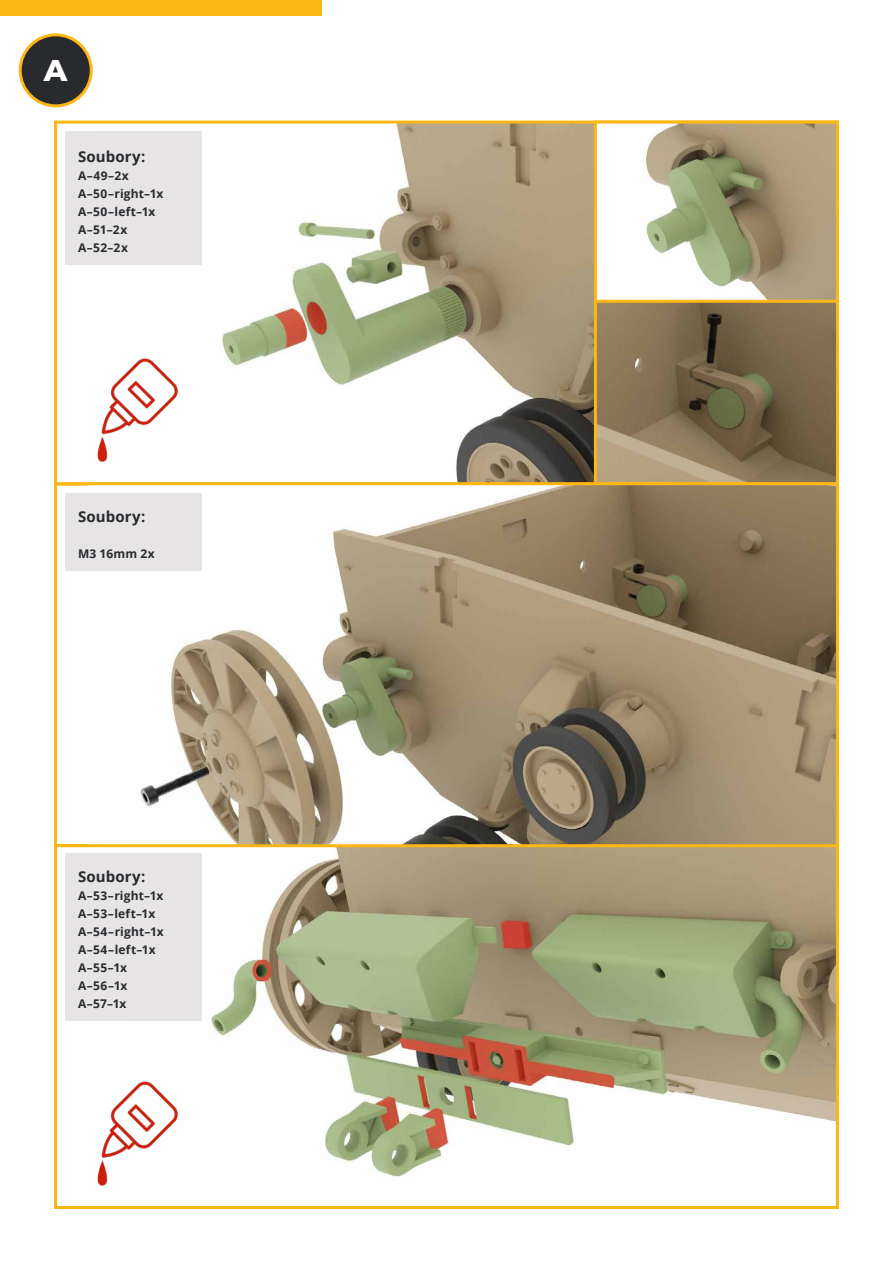
<style>
.page{position:relative;width:893px;height:1263px;background:#fff}
.page>*{position:absolute;margin:0;border:0;box-sizing:border-box;transform-origin:0 0}
.t1{font:800 30px "Montserrat";color:#fff}
.t2{font:700 15px "Open Sans";letter-spacing:.01em;color:#292a2e}
.t3{font:700 12px/18px "Open Sans";letter-spacing:.02em;color:#292a2e}
</style>
<div class="page">
<div style="left:20px;top:35px;width:71px;height:71px;background:#292a2e;border-radius:50%"></div>
<div style="left:19px;top:33px;width:74px;height:74px;border:3px solid #fdb714;border-radius:50%"></div>
<img style="left:211px;top:848px;width:624px;height:329px">
<div style="left:54px;top:844px;width:785px;height:365px;border:3px solid #fdb714"></div>
<img style="left:94px;top:125px;width:500px;height:356px">
<img style="left:598px;top:125px;width:237px;height:356px">
<div style="left:594px;top:121px;width:245px;height:182px;border:3px solid #fdb714"></div>
<div style="left:594px;top:300px;width:245px;height:185px;border:3px solid #fdb714"></div>
<img style="left:140px;top:486px;width:695px;height:357px">
<div style="left:54px;top:482px;width:785px;height:365px;border:3px solid #fdb714"></div>
<div style="left:65px;top:132px;width:137px;height:133px;background:#e6e4e5"></div>
<div style="left:65px;top:493px;width:137px;height:78px;background:#e6e4e5"></div>
<div style="left:65px;top:853px;width:137px;height:168px;background:#e6e4e5"></div>
<img style="left:56px;top:350px;width:127px;height:128px">
<img style="left:56px;top:1074px;width:122px;height:127px">
<div style="left:0;top:0;width:321px;height:16px;background:#fdb714"></div>
<h1 class="t1" style="left:44px;top:48px;width:25px">A</h1>
<p class="t2" style="left:78px;top:146px;width:69px">Soubory:</p>
<p class="t3" style="left:78px;top:166px;width:87px">A–49–2x<br>A–50–right–1x<br>A–50–left–1x<br>A–51–2x<br>A–52–2x</p>
<p class="t2" style="left:78px;top:506px;width:69px">Soubory:</p>
<p class="t3" style="left:78px;top:544px;width:78px">M3 16mm 2x</p>
<p class="t2" style="left:78px;top:866px;width:69px">Soubory:</p>
<p class="t3" style="left:78px;top:886px;width:87px">A–53–right–1x<br>A–53–left–1x<br>A–54–right–1x<br>A–54–left–1x<br>A–55–1x<br>A–56–1x<br>A–57–1x</p>
</div>
